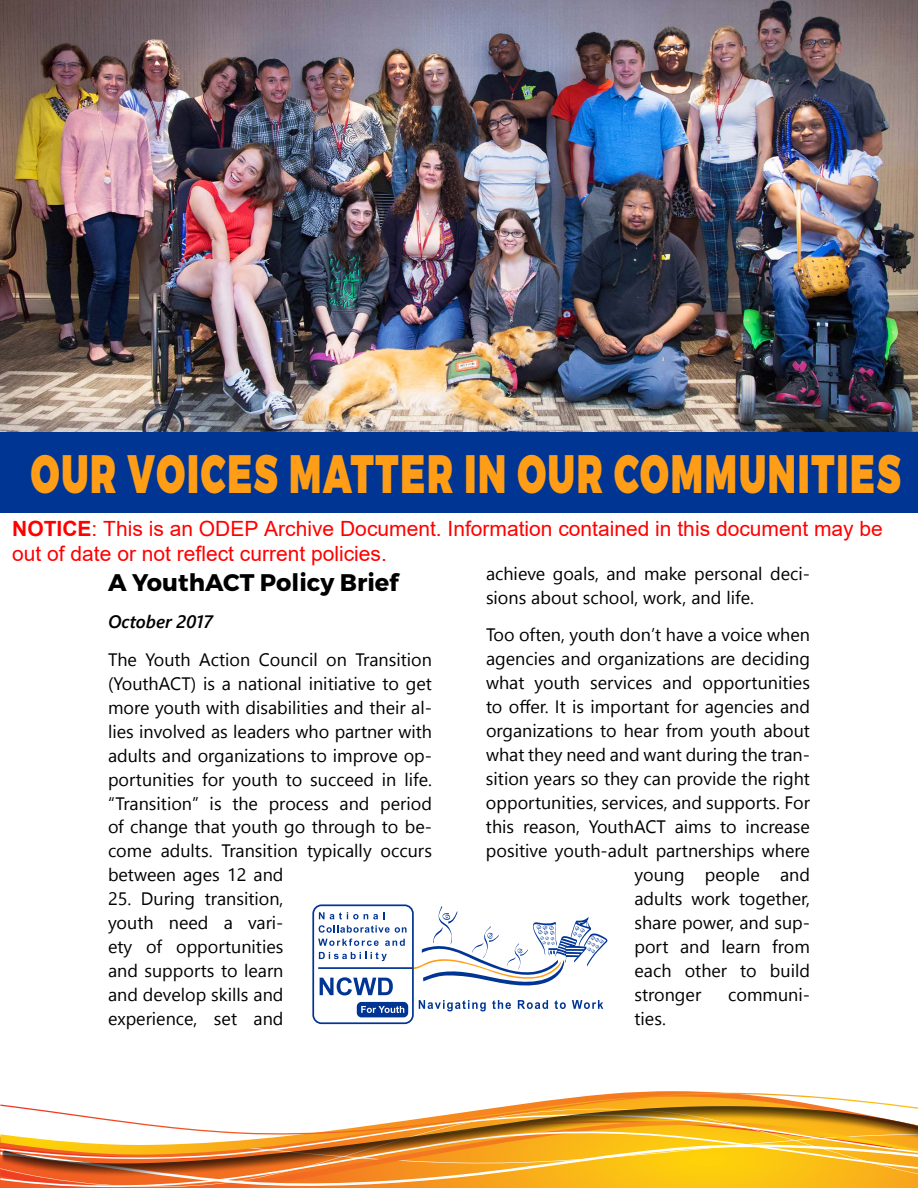
<style>
.page{position:relative;width:918px;height:1188px;background:#fff}
.page>*{position:absolute;margin:0;border:0;box-sizing:border-box;transform-origin:0 0}
.t1{font:900 54px "Montserrat";letter-spacing:.05em;color:#ff9e16;scale:.67 1}
.Heading_1{font:700 24px "Montserrat";color:#000}
.t2{font:21px/25.2px "Arial";color:#f00}
.t3{font:18px/24px "Segoe UI";color:#000;text-align:justify}
.t4{font:italic 600 18px "Segoe UI";color:#000}
.s1{font-weight:700}
</style>
<div class="page">
<img style="left:0;top:0;width:918px;height:432px">
<div style="left:0;top:432px;width:918px;height:81px;background:#003594"></div>
<svg style="left:414px;top:906px;width:193px;height:80px"></svg>
<svg style="left:419px;top:1000px;width:67px;height:11px"></svg>
<svg style="left:492px;top:1000px;width:19px;height:9px"></svg>
<svg style="left:518px;top:1000px;width:30px;height:9px"></svg>
<svg style="left:555px;top:1000px;width:11px;height:9px"></svg>
<svg style="left:572px;top:1000px;width:31px;height:9px"></svg>
<div style="left:312px;top:904px;width:102px;height:120px;border:2px solid #003594;border-radius:8px"></div>
<hr style="left:318px;top:967px;width:95px;height:2px;background:#003594">
<svg style="left:319px;top:912px;width:65px;height:7px"></svg>
<svg style="left:319px;top:925px;width:88px;height:8px"></svg>
<svg style="left:318px;top:939px;width:61px;height:7px"></svg>
<svg style="left:385px;top:939px;width:20px;height:7px"></svg>
<svg style="left:319px;top:952px;width:68px;height:9px"></svg>
<svg style="left:320px;top:977px;width:73px;height:18px"></svg>
<svg style="left:357px;top:1002px;width:51px;height:15px"></svg>
<svg style="left:0;top:1092px;width:898px;height:13px"></svg>
<svg style="left:0;top:1134px;width:918px;height:54px;background:#f29d2d"></svg>
<svg style="left:2px;top:1106px;width:916px;height:60px"></svg>
<p class="t1" style="left:31px;top:440px;width:1300px">OUR VOICES MATTER IN OUR COMMUNITIES</p>
<p class="t2" style="left:12px;top:516px;width:872px"><span class="s1">NOTICE</span>: This is an ODEP Archive Document. Information contained in this document may be out of date or not reflect current policies.</p>
<p class="t3" style="left:486px;top:561px;width:325px">achieve goals, and make personal deci&shy;sions about school, work, and life.</p>
<p class="t3" style="left:486px;top:622px;width:326px">Too often, youth don’t have a voice when</p>
<p class="t3" style="left:486px;top:646px;width:326px">agencies and organizations are deciding</p>
<p class="t3" style="left:486px;top:670px;width:325px">what youth services and opportunities</p>
<p class="t3" style="left:486px;top:694px;width:326px">to offer. It is important for agencies and</p>
<p class="t3" style="left:486px;top:718px;width:326px">organizations to hear from youth about</p>
<p class="t3" style="left:486px;top:742px;width:325px">what they need and want during the tran-</p>
<p class="t3" style="left:486px;top:766px;width:326px">sition years so they can provide the right</p>
<p class="t3" style="left:486px;top:790px;width:326px">opportunities, services, and supports. For</p>
<p class="t3" style="left:486px;top:814px;width:325px">this reason, YouthACT aims to increase</p>
<p class="t3" style="left:486px;top:838px;width:325px">positive youth-adult partnerships where</p>
<p class="t3" style="left:634px;top:862px;width:177px">young people and</p>
<p class="t3" style="left:634px;top:886px;width:177px">adults work together,</p>
<p class="t3" style="left:634px;top:910px;width:177px">share power, and sup-</p>
<p class="t3" style="left:634px;top:934px;width:177px">port and learn from</p>
<p class="t3" style="left:634px;top:958px;width:177px">each other to build</p>
<p class="t3" style="left:634px;top:982px;width:68px">stronger</p>
<p class="t3" style="left:728px;top:982px;width:83px">communi-</p>
<p class="t3" style="left:634px;top:1006px;width:33px">ties.</p>
<p class="Heading_1" style="left:108px;top:567px;width:292px">A YouthACT Policy Brief</p>
<p class="t4" style="left:108px;top:609px;width:106px">October 2017</p>
<p class="t3" style="left:108px;top:646px;width:326px">The Youth Action Council on Transition (YouthACT) is a national initiative to get more youth with disabilities and their al&shy;lies involved as leaders who partner with adults and organizations to improve op&shy;portunities for youth to succeed in life. “Transition” is the process and period of change that youth go through to be&shy;come adults. Transition typically occurs between ages 12 and</p>
<p class="t3" style="left:108px;top:886px;width:177px">25. During transition, youth need a vari&shy;ety of opportunities and supports to learn and develop skills and experience, set and</p>
</div>
